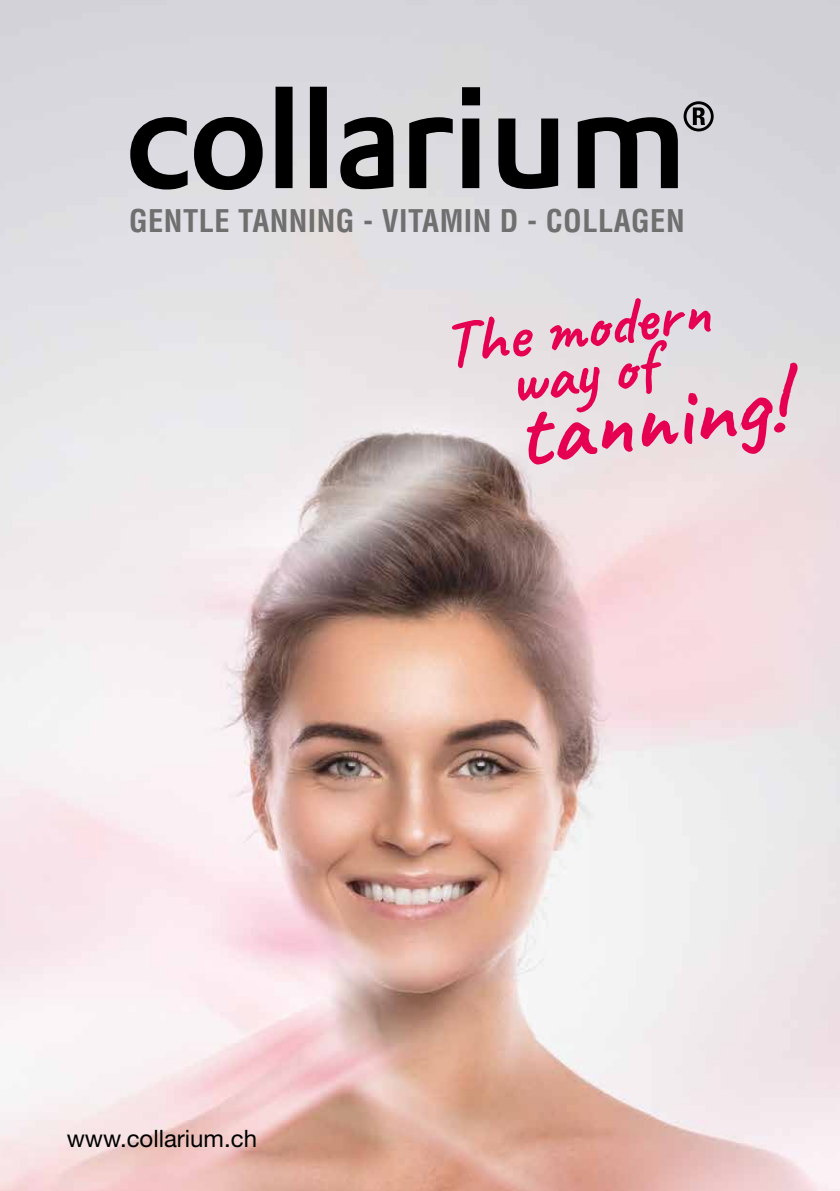
<style>
.page{position:relative;width:840px;height:1191px;background:#fff}
.page>*{position:absolute;margin:0;border:0;box-sizing:border-box;transform-origin:0 0}
.t1{font:700 92px "Caveat";color:#e50051}
.t2{font:700 66px "Caveat";color:#e50051}
.t3{font:700 condensed 30.4px "Helvetica LT";letter-spacing:.015em;color:#706f6f}
.t4{font:24px "Helvetica Neue";color:#000}
</style>
<div class="page">
<img style="left:0;top:0;width:839px;height:1191px">
<svg style="left:683px;top:101px;width:30px;height:30px"></svg>
<svg style="left:130px;top:87px;width:547px;height:103px;background:#89898c"></svg>
<p class="t3" style="left:129px;top:202px;width:556px">GENTLE TANNING - VITAMIN D - COLLAGEN</p>
<h2 class="t2" style="left:437px;top:305px;width:269px;rotate:-8deg">The modern</h2>
<h2 class="t2" style="left:503px;top:342px;width:147px;rotate:-8deg">way of</h2>
<h1 class="t1" style="left:508px;top:380px;width:270px;rotate:-8deg">tanning!</h1>
<p class="t4" style="left:67px;top:1123px;width:192px">www.collarium.ch</p>
</div>
